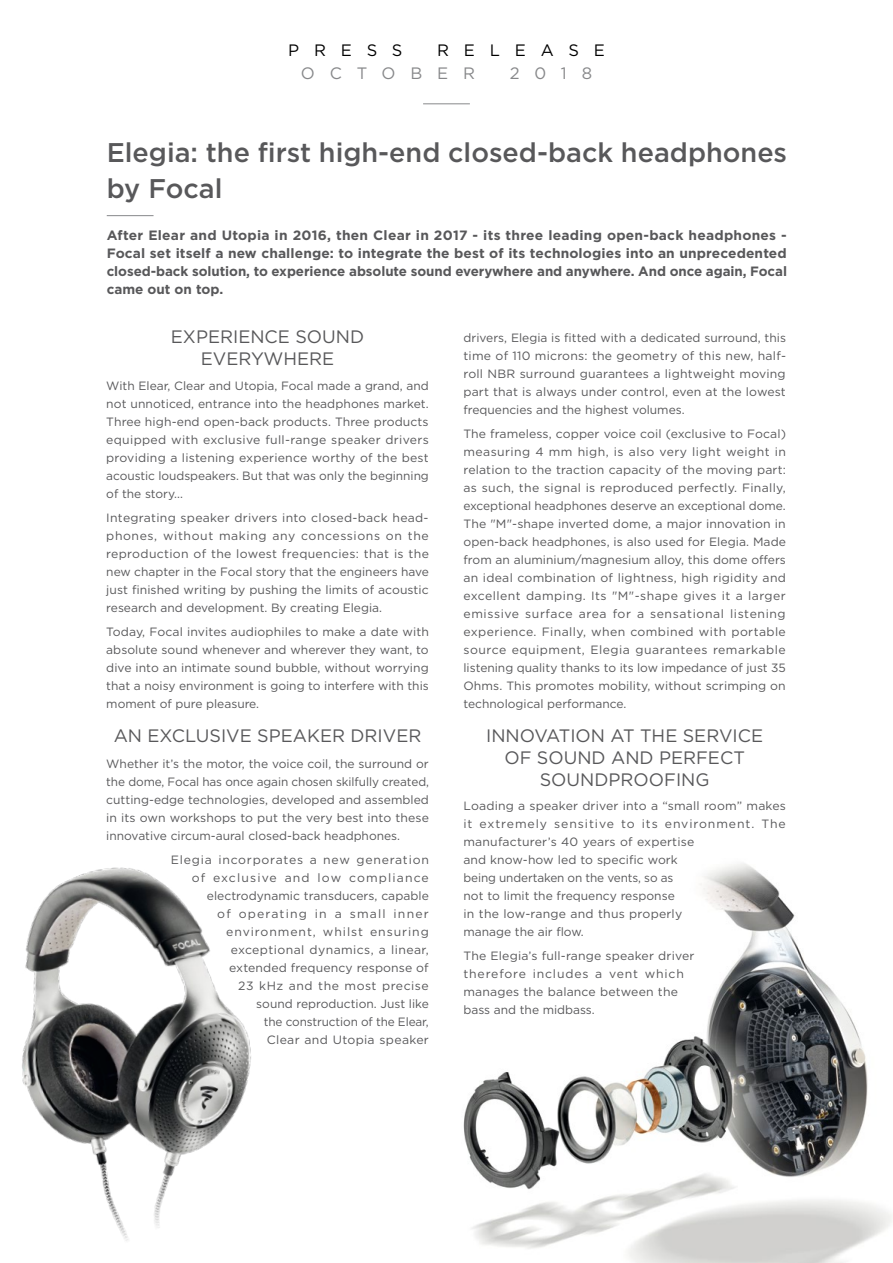
<style>
.page{position:relative;width:893px;height:1263px;background:#fff}
.page>*{position:absolute;margin:0;border:0;box-sizing:border-box;transform-origin:0 0}
.t1{font:500 27px/36px "Gotham";color:#58585a}
.t2{font:18px/21.6px "Gotham";color:#58585a;text-align:center}
.t3{font:16.5px "Gotham";letter-spacing:.9em;color:#000}
.t4{font:16.5px "Gotham";letter-spacing:.9em;color:#87888a}
.t5{font:700 13.5px/18px "Gotham";letter-spacing:-.005em;color:#58585a;text-align:justify}
.t6{font:12px/18px "Gotham";letter-spacing:.005em;color:#58585a;text-align:justify}
.t7{font:12px/18px "Gotham";letter-spacing:.035em;color:#58585a;text-align:right}
</style>
<div class="page">
<hr style="left:423px;top:103px;width:47px;height:1px;background:#87888a">
<img style="left:22px;top:867px;width:229px;height:374px">
<img style="left:463px;top:863px;width:429px;height:400px">
<hr style="left:107px;top:215px;width:47px;height:1px;background:#87888a">
<h3 class="t3" style="left:288px;top:39px;width:116px">PRESS</h3>
<h3 class="t3" style="left:437px;top:39px;width:169px">RELEASE</h3>
<h3 class="t4" style="left:301px;top:63px;width:176px">OCTOBER</h3>
<h3 class="t4" style="left:510px;top:63px;width:84px">2018</h3>
<h1 class="t1" style="left:107px;top:134px;width:682px">Elegia: the first high-end closed-back headphones by Focal</h1>
<p class="t5" style="left:107px;top:226px;width:682px">After Elear and Utopia in 2016, then Clear in 2017 - its three leading open-back headphones - Focal set itself a new challenge: to integrate the best of its technologies into an unprecedented closed-back solution, to experience absolute sound everywhere and anywhere. And once again, Focal came out on top.</p>
<h2 class="t2" style="left:171px;top:326px;width:195px">EXPERIENCE SOUND<br>EVERYWHERE</h2>
<p class="t6" style="left:106px;top:377px;width:324px">With Elear, Clear and Utopia, Focal made a grand, and not unnoticed, entrance into the headphones market.<br>Three high-end open-back products. Three products equipped with exclusive full-range speaker drivers providing a listening experience worthy of the best acoustic loudspeakers. But that was only the beginning of the story...</p>
<p class="t6" style="left:106px;top:509px;width:324px;text-align:left">Integrating speaker drivers into closed-back head&shy;phones, without making any concessions on the reproduction of the lowest frequencies: that is the new chapter in the Focal story that the engineers have just finished writing by pushing the limits of acoustic research and development. By creating Elegia.</p>
<p class="t6" style="left:106px;top:623px;width:324px">Today, Focal invites audiophiles to make a date with absolute sound whenever and wherever they want, to dive into an intimate sound bubble, without worrying that a noisy environment is going to interfere with this moment of pure pleasure.</p>
<h2 class="t2" style="left:114px;top:725px;width:309px">AN EXCLUSIVE SPEAKER DRIVER</h2>
<p class="t6" style="left:106px;top:755px;width:324px">Whether it’s the motor, the voice coil, the surround or the dome, Focal has once again chosen skilfully created, cutting-edge technologies, developed and assembled in its own workshops to put the very best into these innovative circum-aural closed-back headphones.</p>
<p class="t7" style="left:171px;top:851px;width:260px">Elegia incorporates a new generation of exclusive and low compliance electrodynamic transducers, capable<br>of operating in a small inner environment, whilst ensuring exceptional dynamics, a linear, extended frequency response of<br>23 kHz and the most precise<br>sound reproduction. Just like<br>the construction of the Elear,<br>Clear and Utopia speaker</p>
<p class="t6" style="left:463px;top:329px;width:324px">drivers, Elegia is fitted with a dedicated surround, this time of 110 microns: the geometry of this new, half&shy;roll NBR surround guarantees a lightweight moving part that is always under control, even at the lowest frequencies and the highest volumes.</p>
<p class="t6" style="left:463px;top:425px;width:324px">The frameless, copper voice coil (exclusive to Focal) measuring 4 mm high, is also very light weight in relation to the traction capacity of the moving part: as such, the signal is reproduced perfectly. Finally, exceptional headphones deserve an exceptional dome.<br>The "M"-shape inverted dome, a major innovation in open-back headphones, is also used for Elegia. Made from an aluminium/magnesium alloy, this dome offers an ideal combination of lightness, high rigidity and excellent damping. Its "M"-shape gives it a larger emissive surface area for a sensational listening experience. Finally, when combined with portable source equipment, Elegia guarantees remarkable listening quality thanks to its low impedance of just 35<br>Ohms. This promotes mobility, without scrimping on technological performance.</p>
<h2 class="t2" style="left:486px;top:725px;width:278px">INNOVATION AT THE SERVICE<br>OF SOUND AND PERFECT<br>SOUNDPROOFING</h2>
<p class="t6" style="left:463px;top:797px;width:324px;text-align:left">Loading a speaker driver into a “small room” makes it extremely sensitive to its environment. The manufacturer’s 40 years of expertise<br>and know-how led to specific work<br>being undertaken on the vents, so as<br>not to limit the frequency response<br>in the low-range and thus properly<br>manage the air flow.</p>
<p class="t6" style="left:463px;top:947px;width:232px;text-align:left">The Elegia’s full-range speaker driver therefore includes a vent which manages the balance between the bass and the midbass.</p>
</div>
